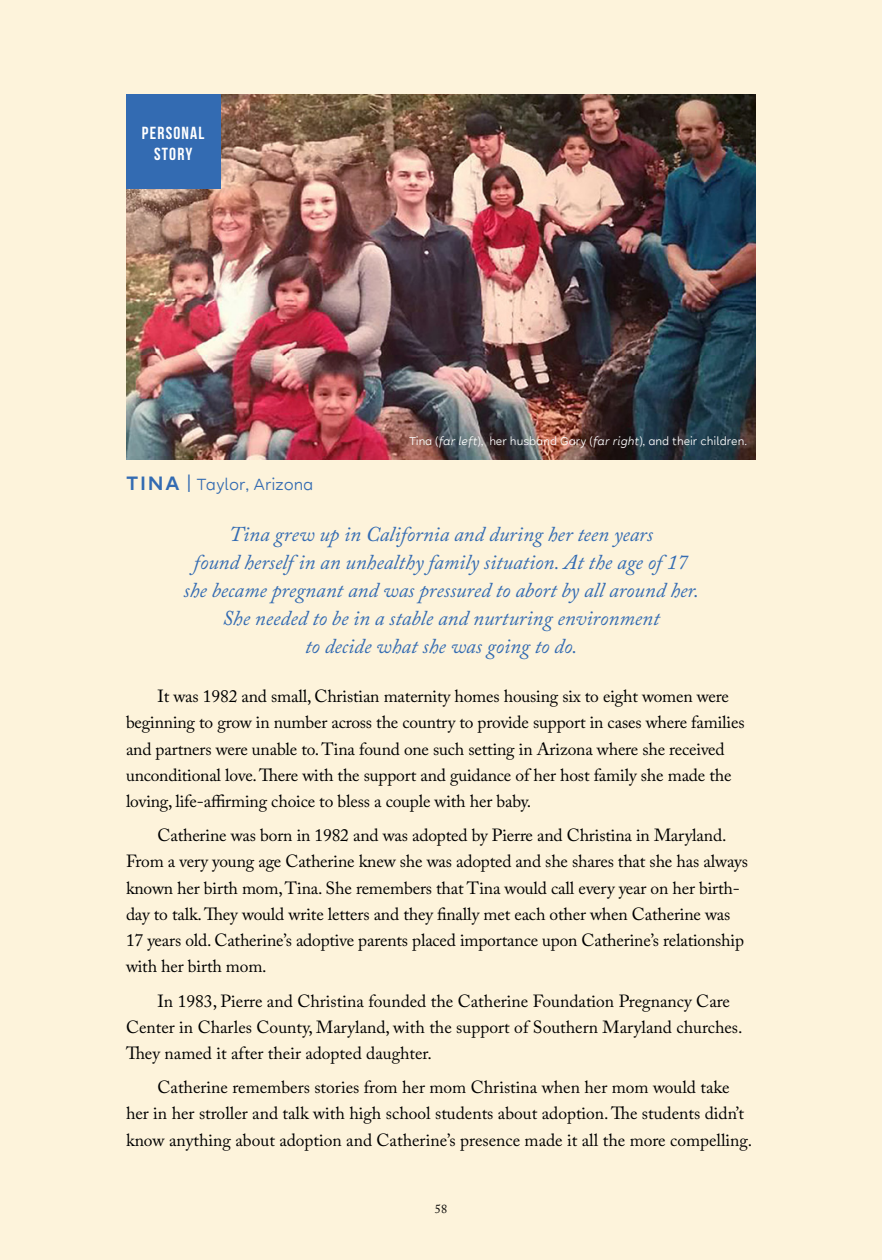
<style>
.page{position:relative;width:882px;height:1260px;background:#fdf3db}
.page>*{position:absolute;margin:0;border:0;box-sizing:border-box;transform-origin:0 0}
.t1{font:italic 21px/28px "Adobe Caslon Pro";color:#336bb2;text-align:center}
.t2{font:17.5px/26.2px "Adobe Caslon Pro";letter-spacing:-.01em;color:#000}
.t3{font:17.5px "Halcyon";color:#336bb2}
.t4{font:17.5px/21px "Bebas Neue";letter-spacing:.07em;color:#fff;text-align:center}
.t5{font:12.25px "Halcyon";color:#fff}
.t6{font:12.25px "Adobe Caslon Pro";color:#000}
.s1{font-style:italic}
.s2{font-weight:600;font-size:21px}
.s3{font-size:21px}
</style>
<div class="page">
<img style="left:126px;top:94px;width:630px;height:365px">
<div style="left:126px;top:94px;width:94px;height:95px;background:#336bb2"></div>
<p class="t4" style="left:142px;top:122px;width:64px">PERSONAL<br>STORY</p>
<p class="t5" style="left:409px;top:432px;width:338px">Tina (<span class="s1">far left</span>), her husband Gary (<span class="s1">far right</span>), and their children.</p>
<p class="t3" style="left:126px;top:471px;width:189px"><span class="s2">TINA</span> <span class="s3">|</span> Taylor, Arizona</p>
<p class="t1" style="left:184px;top:520px;width:517px">Tina grew up in California and during her teen years<br>found herself in an unhealthy family situation. At the age of 17 she became pregnant and was pressured to abort by all around her.<br>She needed to be in a stable and nurturing environment<br>to decide what she was going to do.</p>
<p class="t2" style="left:126px;top:683px;width:620px;text-indent:32px">It was 1982 and small, Christian maternity homes housing six to eight women were beginning to grow in number across the country to provide support in cases where families and partners were unable to. Tina found one such setting in Arizona where she received unconditional love. There with the support and guidance of her host family she made the loving, life-affirming choice to bless a couple with her baby.</p>
<p class="t2" style="left:126px;top:822px;width:624px;text-indent:32px">Catherine was born in 1982 and was adopted by Pierre and Christina in Maryland.<br>From a very young age Catherine knew she was adopted and she shares that she has always known her birth mom, Tina. She remembers that Tina would call every year on her birth&shy;day to talk. They would write letters and they finally met each other when Catherine was 17 years old. Catherine’s adoptive parents placed importance upon Catherine’s relationship with her birth mom.</p>
<p class="t2" style="left:126px;top:987px;width:618px;text-indent:32px">In 1983, Pierre and Christina founded the Catherine Foundation Pregnancy Care<br>Center in Charles County, Maryland, with the support of Southern Maryland churches.<br>They named it after their adopted daughter.</p>
<p class="t2" style="left:126px;top:1074px;width:628px;text-align:center">Catherine remembers stories from her mom Christina when her mom would take<br>her in her stroller and talk with high school students about adoption. The students didn’t know anything about adoption and Catherine’s presence made it all the more compelling.</p>
<p class="t6" style="left:435px;top:1201px;width:14px">58</p>
</div>
